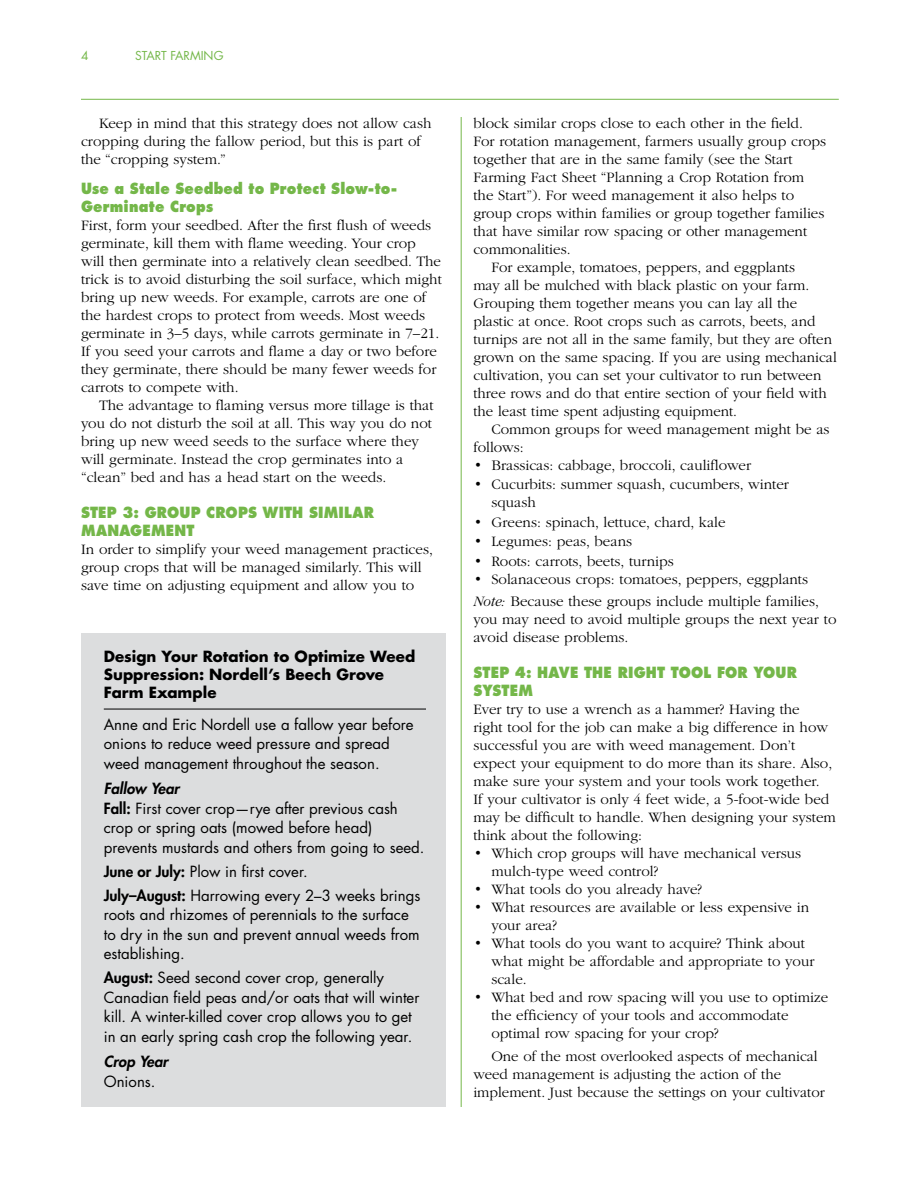
<style>
.page{position:relative;width:918px;height:1188px;background:#fff}
.page>*{position:absolute;margin:0;border:0;box-sizing:border-box;transform-origin:0 0}
.t1{font:300 15px/18px "ITC Garamond Std";color:#000}
.t2{font:15px/19.5px "Futura Std";color:#000}
.t3{font:800 15px/18px "Futura Std";letter-spacing:.015em;color:#74b749;scale:.9 1}
.t4{font:700 15px/18px "Futura Std";letter-spacing:.005em;color:#000}
.t5{font:italic 800 15px "Futura Std";color:#000}
.t6{font:12px "Futura Std";color:#74b749}
.s1{font-weight:800;font-style:italic}
.s2{font-weight:800}
.s3{font-style:italic}
</style>
<div class="page">
<hr style="left:81px;top:99px;width:758px;height:1px;background:#74b749">
<hr style="left:461px;top:117px;width:1px;height:990px;background:#74b749">
<div style="left:81px;top:634px;width:365px;height:473px;background:#dcddde"></div>
<hr style="left:104px;top:709px;width:322px;height:1px;background:#000">
<p class="t6" style="left:81px;top:48px;width:9px">4</p>
<p class="t6" style="left:135px;top:48px;width:90px">START FARMING</p>
<p class="t1" style="left:81px;top:114px;width:352px;text-indent:18px">Keep in mind that this strategy does not allow cash cropping during the fallow period, but this is part of the “cropping system.”</p>
<p class="t3" style="left:81px;top:179px;width:353px">Use a Stale Seedbed to Protect Slow-to-<br>Germinate Crops</p>
<p class="t1" style="left:81px;top:216px;width:362px">First, form your seedbed. After the first flush of weeds germinate, kill them with flame weeding. Your crop will then germinate into a relatively clean seedbed. The trick is to avoid disturbing the soil surface, which might bring up new weeds. For example, carrots are one of the hardest crops to protect from weeds. Most weeds germinate in 3–5 days, while carrots germinate in 7–21.<br>If you seed your carrots and flame a day or two before they germinate, there should be many fewer weeds for carrots to compete with.</p>
<p class="t1" style="left:81px;top:396px;width:354px;text-indent:18px">The advantage to flaming versus more tillage is that you do not disturb the soil at all. This way you do not bring up new weed seeds to the surface where they will germinate. Instead the crop germinates into a “clean” bed and has a head start on the weeds.</p>
<p class="t3" style="left:81px;top:503px;width:327px">STEP 3: GROUP CROPS WITH SIMILAR<br>MANAGEMENT</p>
<p class="t1" style="left:81px;top:540px;width:353px">In order to simplify your weed management practices, group crops that will be managed similarly. This will save time on adjusting equipment and allow you to</p>
<p class="t4" style="left:104px;top:647px;width:313px">Design Your Rotation to Optimize Weed<br>Suppression: Nordell’s Beech Grove<br>Farm Example</p>
<p class="t2" style="left:104px;top:715px;width:311px">Anne and Eric Nordell use a fallow year before onions to reduce weed pressure and spread weed management throughout the season.</p>
<p class="t2" style="left:104px;top:779px;width:322px"><span class="s1">Fallow Year<br></span><span class="s2">Fall:</span> First cover crop—rye after previous cash crop or spring oats (mowed before head) prevents mustards and others from going to seed.</p>
<p class="t2" style="left:104px;top:859px;width:318px;line-height:24px"><span class="s2">June or July:</span> Plow in first cover.<br><span class="s2">July–August:</span> Harrowing every 2–3 weeks brings</p>
<p class="t2" style="left:104px;top:905px;width:317px">roots and rhizomes of perennials to the surface to dry in the sun and prevent annual weeds from establishing.</p>
<p class="t2" style="left:104px;top:968px;width:317px"><span class="s2">August:</span> Seed second cover crop, generally Canadian field peas and/or oats that will winter kill. A winter-killed cover crop allows you to get in an early spring cash crop the following year.</p>
<p class="t5" style="left:104px;top:1052px;width:66px">Crop Year</p>
<p class="t2" style="left:104px;top:1072px;width:53px">Onions.</p>
<p class="t1" style="left:473px;top:114px;width:331px">block similar crops close to each other in the field.</p>
<p class="t1" style="left:473px;top:132px;width:354px">For rotation management, farmers usually group crops</p>
<p class="t1" style="left:473px;top:150px;width:321px">together that are in the same family (see the Start</p>
<p class="t1" style="left:473px;top:168px;width:332px">Farming Fact Sheet “Planning a Crop Rotation from</p>
<p class="t1" style="left:473px;top:186px;width:322px">the Start”). For weed management it also helps to</p>
<p class="t1" style="left:473px;top:204px;width:352px">group crops within families or group together families</p>
<p class="t1" style="left:473px;top:222px;width:335px">that have similar row spacing or other management</p>
<p class="t1" style="left:473px;top:240px;width:99px">commonalities.</p>
<p class="t1" style="left:491px;top:258px;width:305px">For example, tomatoes, peppers, and eggplants</p>
<p class="t1" style="left:473px;top:276px;width:337px">may all be mulched with black plastic on your farm.</p>
<p class="t1" style="left:473px;top:294px;width:325px">Grouping them together means you can lay all the</p>
<p class="t1" style="left:473px;top:312px;width:343px">plastic at once. Root crops such as carrots, beets, and</p>
<p class="t1" style="left:473px;top:330px;width:360px">turnips are not all in the same family, but they are often</p>
<p class="t1" style="left:473px;top:348px;width:365px">grown on the same spacing. If you are using mechanical</p>
<p class="t1" style="left:473px;top:366px;width:349px">cultivation, you can set your cultivator to run between</p>
<p class="t1" style="left:473px;top:384px;width:355px">three rows and do that entire section of your field with</p>
<p class="t1" style="left:473px;top:402px;width:265px">the least time spent adjusting equipment.</p>
<p class="t1" style="left:491px;top:420px;width:340px">Common groups for weed management might be as</p>
<p class="t1" style="left:473px;top:438px;width:52px">follows:</p>
<p class="t1" style="left:473px;top:456px;width:279px">• Brassicas: cabbage, broccoli, cauliflower</p>
<p class="t1" style="left:491px;top:476px;width:299px;text-indent:-18px">• Cucurbits: summer squash, cucumbers, winter squash</p>
<p class="t1" style="left:473px;top:513px;width:254px">• Greens: spinach, lettuce, chard, kale</p>
<p class="t1" style="left:473px;top:533px;width:160px">• Legumes: peas, beans</p>
<p class="t1" style="left:473px;top:552px;width:202px">• Roots: carrots, beets, turnips</p>
<p class="t1" style="left:473px;top:568px;width:347px;line-height:22.5px">• Solanaceous crops: tomatoes, peppers, eggplants<br><span class="s3">Note:</span> Because these groups include multiple families,</p>
<p class="t1" style="left:473px;top:611px;width:365px">you may need to avoid multiple groups the next year to avoid disease problems.</p>
<p class="t3" style="left:473px;top:663px;width:361px">STEP 4: HAVE THE RIGHT TOOL FOR YOUR<br>SYSTEM</p>
<p class="t1" style="left:473px;top:701px;width:364px">Ever try to use a wrench as a hammer? Having the<br>right tool for the job can make a big difference in how successful you are with weed management. Don’t expect your equipment to do more than its share. Also, make sure your system and your tools work together.<br>If your cultivator is only 4 feet wide, a 5-foot-wide bed may be difficult to handle. When designing your system think about the following:</p>
<p class="t1" style="left:491px;top:845px;width:311px;text-indent:-18px">• Which crop groups will have mechanical versus mulch-type weed control?</p>
<p class="t1" style="left:473px;top:881px;width:230px">• What tools do you already have?</p>
<p class="t1" style="left:491px;top:899px;width:319px;text-indent:-18px">• What resources are available or less expensive in your area?</p>
<p class="t1" style="left:491px;top:935px;width:325px;text-indent:-18px">• What tools do you want to acquire? Think about what might be affordable and appropriate to your scale.</p>
<p class="t1" style="left:491px;top:989px;width:338px;text-indent:-18px">• What bed and row spacing will you use to optimize the efficiency of your tools and accommodate optimal row spacing for your crop?</p>
<p class="t1" style="left:473px;top:1047px;width:353px;text-indent:18px">One of the most overlooked aspects of mechanical weed management is adjusting the action of the implement. Just because the settings on your cultivator</p>
</div>
